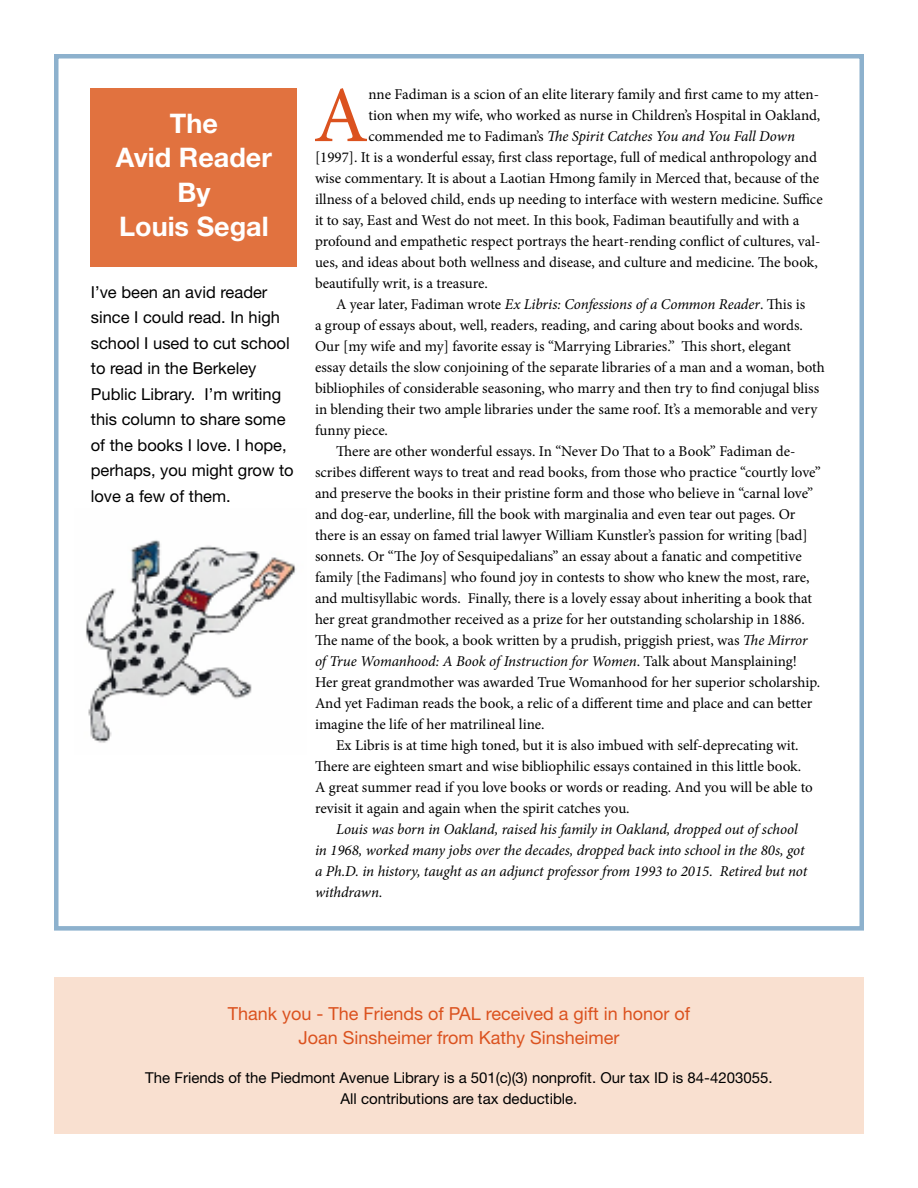
<style>
.page{position:relative;width:918px;height:1188px;background:#fff}
.page>*{position:absolute;margin:0;border:0;box-sizing:border-box;transform-origin:0 0}
.t1{font:79.65px "Minion Pro";color:#db521f}
.t2{font:700 27px/34.5px "Helvetica Neue LT Std";color:#fff;text-align:center}
.t3{font:18px/24px "Helvetica Neue LT Std";color:#db521f;text-align:center}
.t4{font:16.5px/25.5px "Helvetica Neue LT Std";color:#000}
.t5{font:15px "Minion Pro";color:#000}
.t6{font:italic 15px/21px "Minion Pro";letter-spacing:-.01em;color:#000}
.t7{font:15px/21px "Helvetica Neue LT Std";color:#000;text-align:center}
.s1{font-style:normal}
.s2{font-style:italic}
</style>
<div class="page">
<div style="left:54px;top:977px;width:810px;height:157px;background:#f9e0d0"></div>
<div style="left:54px;top:54px;width:810px;height:877px;border:4px solid #8db1cd"></div>
<div style="left:91px;top:88px;width:206px;height:178px;background:#e1723f"></div>
<img style="left:86px;top:540px;width:210px;height:203px">
<h2 class="t2" style="left:116px;top:105px;width:158px">The<br>Avid Reader<br>By<br>Louis Segal</h2>
<p class="t4" style="left:91px;top:279px;width:204px">I’ve been an avid reader since I could read. In high school I used to cut school to read in the Berkeley<br>Public Library. I’m writing this column to share some of the books I love. I hope, perhaps, you might grow to love a few of them.</p>
<h1 class="t1" style="left:313px;top:62px;width:57px">A</h1>
<p class="t5" style="left:368px;top:84px;width:452px">nne Fadiman is a scion of an elite literary family and first came to my atten-</p>
<p class="t5" style="left:368px;top:105px;width:453px">tion when my wife, who worked as nurse in Children’s Hospital in Oakland,</p>
<p class="t6" style="left:368px;top:126px;width:428px"><span class="s1">commended me to Fadiman’s</span> The Spirit Catches You and You Fall Down</p>
<p class="t5" style="left:315px;top:147px;width:504px">[1997]. It is a wonderful essay, first class reportage, full of medical anthropology and</p>
<p class="t5" style="left:315px;top:168px;width:506px">wise commentary. It is about a Laotian Hmong family in Merced that, because of the</p>
<p class="t5" style="left:315px;top:189px;width:509px">illness of a beloved child, ends up needing to interface with western medicine. Suffice</p>
<p class="t5" style="left:315px;top:210px;width:486px">it to say, East and West do not meet. In this book, Fadiman beautifully and with a</p>
<p class="t5" style="left:315px;top:231px;width:507px">profound and empathetic respect portrays the heart-rending conflict of cultures, val-</p>
<p class="t5" style="left:315px;top:252px;width:504px">ues, and ideas about both wellness and disease, and culture and medicine. The book,</p>
<p class="t5" style="left:315px;top:273px;width:174px">beautifully writ, is a treasure.</p>
<p class="t6" style="left:336px;top:294px;width:471px"><span class="s1">A year later, Fadiman wrote</span> Ex Libris: Confessions of a Common Reader<span class="s1">. This is</span></p>
<p class="t5" style="left:315px;top:315px;width:489px">a group of essays about, well, readers, reading, and caring about books and words.</p>
<p class="t5" style="left:315px;top:336px;width:478px">Our [my wife and my] favorite essay is “Marrying Libraries.” This short, elegant</p>
<p class="t5" style="left:315px;top:357px;width:511px">essay details the slow conjoining of the separate libraries of a man and a woman, both</p>
<p class="t5" style="left:315px;top:378px;width:506px">bibliophiles of considerable seasoning, who marry and then try to find conjugal bliss</p>
<p class="t5" style="left:315px;top:399px;width:504px">in blending their two ample libraries under the same roof. It’s a memorable and very</p>
<p class="t5" style="left:315px;top:420px;width:75px">funny piece.</p>
<p class="t5" style="left:336px;top:441px;width:461px">There are other wonderful essays. In “Never Do That to a Book” Fadiman de-</p>
<p class="t5" style="left:315px;top:462px;width:507px">scribes different ways to treat and read books, from those who practice “courtly love”</p>
<p class="t5" style="left:315px;top:483px;width:500px">and preserve the books in their pristine form and those who believe in “carnal love”</p>
<p class="t5" style="left:315px;top:504px;width:482px">and dog-ear, underline, fill the book with marginalia and even tear out pages. Or</p>
<p class="t5" style="left:315px;top:525px;width:494px">there is an essay on famed trial lawyer William Kunstler’s passion for writing [bad]</p>
<p class="t5" style="left:315px;top:546px;width:488px">sonnets. Or “The Joy of Sesquipedalians” an essay about a fanatic and competitive</p>
<p class="t5" style="left:315px;top:567px;width:496px">family [the Fadimans] who found joy in contests to show who knew the most, rare,</p>
<p class="t5" style="left:315px;top:588px;width:499px">and multisyllabic words. Finally, there is a lovely essay about inheriting a book that</p>
<p class="t5" style="left:315px;top:609px;width:491px">her great grandmother received as a prize for her outstanding scholarship in 1886.</p>
<p class="t5" style="left:315px;top:630px;width:494px">The name of the book, a book written by a prudish, priggish priest, was <span class="s2">The Mirror</span></p>
<p class="t6" style="left:315px;top:651px;width:483px">of True Womanhood: A Book of Instruction for Women<span class="s1">. Talk about Mansplaining!</span></p>
<p class="t5" style="left:315px;top:672px;width:507px">Her great grandmother was awarded True Womanhood for her superior scholarship.</p>
<p class="t5" style="left:315px;top:693px;width:499px">And yet Fadiman reads the book, a relic of a different time and place and can better</p>
<p class="t5" style="left:315px;top:714px;width:231px">imagine the life of her matrilineal line.</p>
<p class="t5" style="left:336px;top:735px;width:464px">Ex Libris is at time high toned, but it is also imbued with self-deprecating wit.</p>
<p class="t5" style="left:315px;top:756px;width:488px">There are eighteen smart and wise bibliophilic essays contained in this little book.</p>
<p class="t5" style="left:315px;top:777px;width:499px">A great summer read if you love books or words or reading. And you will be able to</p>
<p class="t5" style="left:315px;top:798px;width:316px">revisit it again and again when the spirit catches you.</p>
<p class="t6" style="left:315px;top:819px;width:494px;text-indent:21px">Louis was born in Oakland, raised his family in Oakland, dropped out of school in 1968, worked many jobs over the decades, dropped back into school in the 80s, got a Ph.D. in history, taught as an adjunct professor from 1993 to 2015. Retired but not withdrawn.</p>
<p class="t3" style="left:228px;top:1001px;width:464px">Thank you - The Friends of PAL received a gift in honor of<br>Joan Sinsheimer from Kathy Sinsheimer</p>
<p class="t7" style="left:145px;top:1067px;width:629px">The Friends of the Piedmont Avenue Library is a 501(c)(3) nonprofit. Our tax ID is 84-4203055.<br>All contributions are tax deductible.</p>
</div>
